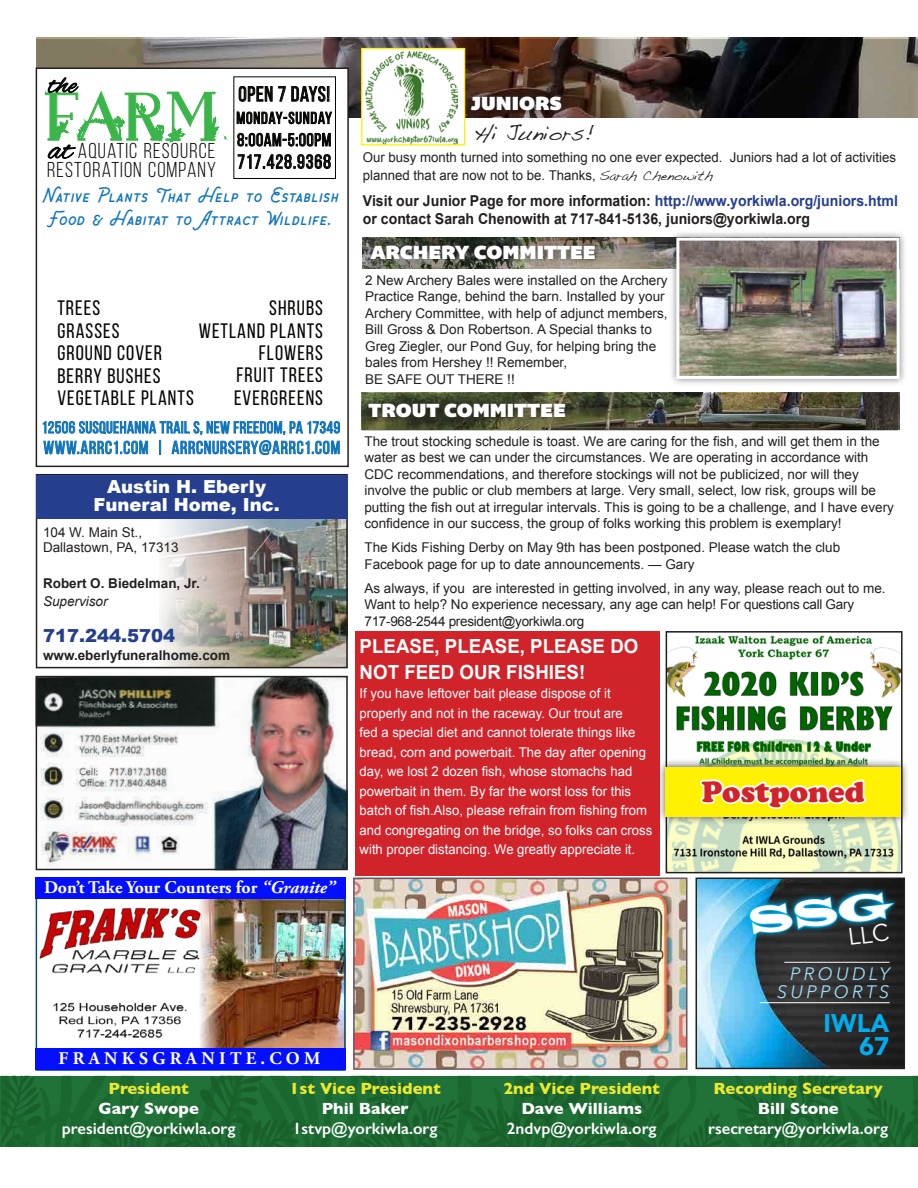
<style>
.page{position:relative;width:918px;height:1188px;background:#fff}
.page>*{position:absolute;margin:0;border:0;box-sizing:border-box;transform-origin:0 0}
.t1{font:31.95px "Alex Brush";color:#040503}
.t2{font:29.1px "Cooper Black Std";color:#d1232a}
.t3{font:28.65px "Alex Brush";color:#040503}
.t4{font:900 25.5px/22.5px "Avenir";color:#00aeef;text-align:right}
.t5{font:21.45px/19.2px "Bebas Neue";letter-spacing:.05em;color:#040503;text-align:right}
.t6{font:21px "Handwriting Dakota";color:#231f20}
.t7{font:20.85px/22.4px "Bebas Neue";letter-spacing:.05em;color:#040503}
.t8{font:700 19.5px "Arial";color:#fff;scale:.96 1}
.t9{font:19.5px "Bemio";color:#fff}
.t10{font:19.35px "Bebas Neue";letter-spacing:.06em;color:#040503}
.t11{font:900 18px/18px "Arial";color:#fff;text-align:center}
.t12{font:italic 18px/18px "Avenir Next";letter-spacing:.18em;color:#a2def8;text-align:right}
.t13{font:900 18px "Arial";color:#253f8e}
.t14{font:17.85px/22.4px "Chippewa Falls";letter-spacing:.04em;color:#1074bc;text-align:center}
.t15{font:17.85px "Bebas Neue";letter-spacing:.05em;color:#1074bc}
.t16{font:700 17.85px "Adobe Garamond Pro";color:#fff}
.t17{font:700 17.85px "Adobe Garamond Pro";letter-spacing:.245em;color:#fff}
.t18{font:17.85px "Bebas Neue";letter-spacing:.04em;color:#040503}
.t19{font:600 16.5px "Gill Sans";color:#fff}
.t20{font:700 16.5px "Gill Sans";color:#ebe830}
.t21{font:700 16.5px "Gill Sans";color:#fff}
.t22{font:16.35px "Bebas Neue";letter-spacing:.035em;color:#1074bc}
.t23{font:16.35px "Bebas Neue";letter-spacing:.06em;color:#040503}
.t24{font:700 15px/18px "Arial";color:#231f20;scale:.94 1}
.t25{font:13.5px/16.5px "Arial";color:#231f20}
.t26{font:13.5px/19.5px "Arial";color:#fff}
.t27{font:700 13.5px "Arial";color:#231f20}
.t28{font:italic 13.5px "Arial";color:#231f20}
.t29{font:13.35px "Blossom";color:#3ab54a}
.s1{font-style:italic}
.s2{font-family:"Handwriting Dakota"}
.s3{color:#253f8e}
</style>
<div class="page">
<svg style="left:1px;top:1076px;width:917px;height:71px;background:#1d6a33"></svg>
<img style="left:36px;top:39px;width:882px;height:79px">
<div style="left:36px;top:68px;width:312px;height:398px;background:#fff"></div>
<svg style="left:239px;top:86px;width:90px;height:16px"></svg>
<svg style="left:237px;top:111px;width:95px;height:13px"></svg>
<svg style="left:237px;top:132px;width:94px;height:15px"></svg>
<svg style="left:238px;top:154px;width:93px;height:15px"></svg>
<div style="left:233px;top:76px;width:103px;height:103px;border:1px solid #040503"></div>
<svg style="left:45px;top:78px;width:181px;height:81px"></svg>
<svg style="left:43px;top:420px;width:297px;height:36px"></svg>
<div style="left:36px;top:68px;width:313px;height:399px;border:2px solid #231f20"></div>
<img style="left:159px;top:518px;width:186px;height:147px">
<div style="left:36px;top:474px;width:312px;height:194px;border:2px solid #231f20"></div>
<div style="left:36px;top:475px;width:312px;height:43px;background:#253f8e"></div>
<svg style="left:465px;top:88px;width:104px;height:30px;background:#3b2721"></svg>
<div style="left:362px;top:49px;width:103px;height:96px;background:#fff"></div>
<img style="left:365px;top:52px;width:92px;height:92px">
<div style="left:361px;top:48px;width:104px;height:98px;border:1px solid #fff101"></div>
<img style="left:39px;top:679px;width:172px;height:187px">
<img style="left:211px;top:679px;width:134px;height:188px">
<div style="left:36px;top:676px;width:312px;height:194px;border:2px solid #231f20"></div>
<img style="left:39px;top:908px;width:159px;height:130px">
<img style="left:198px;top:899px;width:146px;height:150px">
<div style="left:36px;top:877px;width:310px;height:22px;background:#040ffd"></div>
<div style="left:36px;top:1049px;width:310px;height:21px;background:#040ffd"></div>
<svg style="left:362px;top:237px;width:307px;height:32px;background:#807b6e"></svg>
<div style="left:363px;top:237px;width:240px;height:29px;background:#231f20;opacity:.61"></div>
<div style="left:669px;top:230px;width:238px;height:156px;background:#231f20;opacity:.54"></div>
<img style="left:680px;top:242px;width:216px;height:133px">
<div style="left:676px;top:238px;width:224px;height:141px;border:3px solid #fff"></div>
<img style="left:362px;top:393px;width:536px;height:37px">
<div style="left:361px;top:395px;width:212px;height:30px;background:#231f20;opacity:.61"></div>
<div style="left:355px;top:632px;width:305px;height:244px;background:#d1232a"></div>
<img style="left:356px;top:881px;width:329px;height:186px">
<div style="left:353px;top:878px;width:335px;height:192px;border:2px solid #6e5969"></div>
<img style="left:699px;top:881px;width:203px;height:185px">
<div style="left:696px;top:878px;width:209px;height:191px;border:2px solid #231f20"></div>
<hr style="left:784px;top:962px;width:106px;height:1px;background:#fff">
<hr style="left:760px;top:1002px;width:130px;height:1px;background:#fff">
<img style="left:669px;top:635px;width:231px;height:235px">
<div style="left:666px;top:631px;width:237px;height:242px;border:2px solid #231f20"></div>
<div style="left:657px;top:759px;width:252px;height:66px;background:#231f20;opacity:.75"></div>
<div style="left:665px;top:767px;width:236px;height:49px;background:#fff101"></div>
<svg style="left:698px;top:678px;width:170px;height:131px"></svg>
<svg style="left:742px;top:882px;width:160px;height:63px;background:#195e79"></svg>
<h3 class="t3" style="left:48px;top:69px;width:30px">the</h3>
<h3 class="t7" style="left:238px;top:83px;width:93px">OPEN 7 DAYS!</h3>
<p class="t23" style="left:237px;top:109px;width:97px">MONDAY-SUNDAY</p>
<h3 class="t18" style="left:237px;top:130px;width:95px">8:00AM-5:00PM</h3>
<h3 class="t10" style="left:237px;top:151px;width:95px">717.428.9368</h3>
<h3 class="t14" style="left:42px;top:185px;width:298px">Native Plants That Help to Establish<br>Food &amp; Habitat to Attract Wildlife.</h3>
<p class="t29" style="left:45px;top:128px;width:182px">FARM</p>
<h3 class="t5" style="left:47px;top:141px;width:170px">AQUATIC RESOURCE<br>RESTORATION COMPANY</h3>
<h1 class="t1" style="left:48px;top:132px;width:25px">at</h1>
<h3 class="t7" style="left:57px;top:297px;width:138px">TREES<br>GRASSES<br>GROUND COVER<br>BERRY BUSHES<br>VEGETABLE PLANTS</h3>
<h3 class="t7" style="left:199px;top:297px;width:126px;text-align:right">SHRUBS<br>WETLAND PLANTS<br>FLOWERS<br>FRUIT TREES<br>EVERGREENS</h3>
<h3 class="t15" style="left:43px;top:438px;width:298px">WWW.ARRC1.COM | ARRCNURSERY@ARRC1.COM</h3>
<p class="t22" style="left:42px;top:419px;width:300px">12506 SUSQUEHANNA TRAIL S, NEW FREEDOM, PA 17349</p>
<h3 class="t11" style="left:94px;top:478px;width:188px">Austin H. Eberly<br>Funeral Home, Inc.</h3>
<p class="t25" style="left:43px;top:525px;width:137px;line-height:15px">104 W. Main St.,<br>Dallastown, PA, 17313</p>
<p class="t27" style="left:43px;top:574px;width:158px">Robert O. Biedelman, Jr.</p>
<p class="t28" style="left:43px;top:592px;width:66px">Supervisor</p>
<h3 class="t13" style="left:43px;top:625px;width:134px">717.244.5704</h3>
<p class="t27" style="left:43px;top:646px;width:189px">www.eberlyfuneralhome.com</p>
<h3 class="t16" style="left:44px;top:876px;width:292px">Don’t Take Your Counters for <span class="s1">“Granite”</span></h3>
<h3 class="t9" style="left:471px;top:87px;width:93px">JUNIORS</h3>
<h3 class="t6" style="left:474px;top:120px;width:122px">Hi Juniors!</h3>
<p class="t25" style="left:363px;top:149px;width:535px;line-height:18px">Our busy month turned into something no one ever expected. Juniors had a lot of activities planned that are now not to be. Thanks, <span class="s2">Sarah Chenowith</span></p>
<p class="t24" style="left:363px;top:192px;width:571px">Visit our Junior Page for more information: <span class="s3">http://www.yorkiwla.org/juniors.html </span>or contact Sarah Chenowith at 717-841-5136, juniors@yorkiwla.org</p>
<h3 class="t9" style="left:371px;top:236px;width:213px">ARCHERY COMM ITTEE</h3>
<p class="t25" style="left:365px;top:272px;width:304px">2 New Archery Bales were installed on the Archery Practice Range, behind the barn. Installed by your Archery Committee, with help of adjunct members, Bill Gross &amp; Don Robertson. A Special thanks to Greg Ziegler, our Pond Guy, for helping bring the bales from Hershey !! Remember,<br>BE SAFE OUT THERE !!</p>
<h3 class="t9" style="left:368px;top:395px;width:185px">TROUT COMM ITTEE</h3>
<p class="t25" style="left:364px;top:433px;width:531px">The trout stocking schedule is toast. We are caring for the fish, and will get them in the water as best we can under the circumstances. We are operating in accordance with CDC recommendations, and therefore stockings will not be publicized, nor will they involve the public or club members at large. Very small, select, low risk, groups will be putting the fish out at irregular intervals. This is going to be a challenge, and I have every confidence in our success, the group of folks working this problem is exemplary!</p>
<p class="t25" style="left:364px;top:539px;width:477px">The Kids Fishing Derby on May 9th has been postponed. Please watch the club<br>Facebook page for up to date announcements. — Gary</p>
<p class="t25" style="left:364px;top:580px;width:523px">As always, if you are interested in getting involved, in any way, please reach out to me.<br>Want to help? No experience necessary, any age can help! For questions call Gary<br>717-968-2544 president@yorkiwla.org</p>
<h3 class="t8" style="left:360px;top:634px;width:27px">Please</h3>
<h3 class="t8" style="left:435px;top:634px;width:25px">, please</h3>
<h3 class="t8" style="left:520px;top:634px;width:25px">, please</h3>
<h3 class="t8" style="left:610px;top:634px;width:27px">do</h3>
<h3 class="t8" style="left:360px;top:659px;width:60px">no t fee</h3>
<h3 class="t8" style="left:441px;top:659px;width:35px">d our</h3>
<h3 class="t8" style="left:506px;top:659px;width:84px">fishies!</h3>
<p class="t26" style="left:360px;top:684px;width:294px">If you have leftover bait please dispose of it properly and not in the raceway. Our trout are<br>fed a special diet and cannot tolerate things like bread, corn and powerbait. The day after opening day, we lost 2 dozen fish, whose stomachs had powerbait in them. By far the worst loss for this batch of fish.Also, please refrain from fishing from and congregating on the bridge, so folks can cross with proper distancing. We greatly appreciate it.</p>
<h2 class="t2" style="left:701px;top:774px;width:165px">Postponed</h2>
<h3 class="t17" style="left:59px;top:1048px;width:263px">franksgranit e.com</h3>
<h3 class="t12" style="left:777px;top:964px;width:114px">PROUDLY<br>SUPP ORTS</h3>
<h3 class="t4" style="left:824px;top:1011px;width:67px">IWLA<br>67</h3>
<p class="t20" style="left:109px;top:1076px;width:82px">President</p>
<p class="t21" style="left:99px;top:1095px;width:102px">Gary Swope</p>
<p class="t19" style="left:62px;top:1118px;width:175px">president@yorkiwla.org</p>
<p class="t20" style="left:290px;top:1076px;width:153px">1st Vice President</p>
<p class="t21" style="left:322px;top:1095px;width:88px">Phil Baker</p>
<p class="t19" style="left:293px;top:1118px;width:146px">1stvp@yorkiwla.org</p>
<p class="t20" style="left:503px;top:1076px;width:158px">2nd Vice President</p>
<p class="t21" style="left:521px;top:1095px;width:122px">Dave Williams</p>
<p class="t19" style="left:507px;top:1118px;width:151px">2ndvp@yorkiwla.org</p>
<p class="t20" style="left:714px;top:1076px;width:171px">Recording Secretary</p>
<p class="t21" style="left:758px;top:1095px;width:83px">Bill Stone</p>
<p class="t19" style="left:708px;top:1118px;width:181px">rsecretary@yorkiwla.org</p>
</div>
